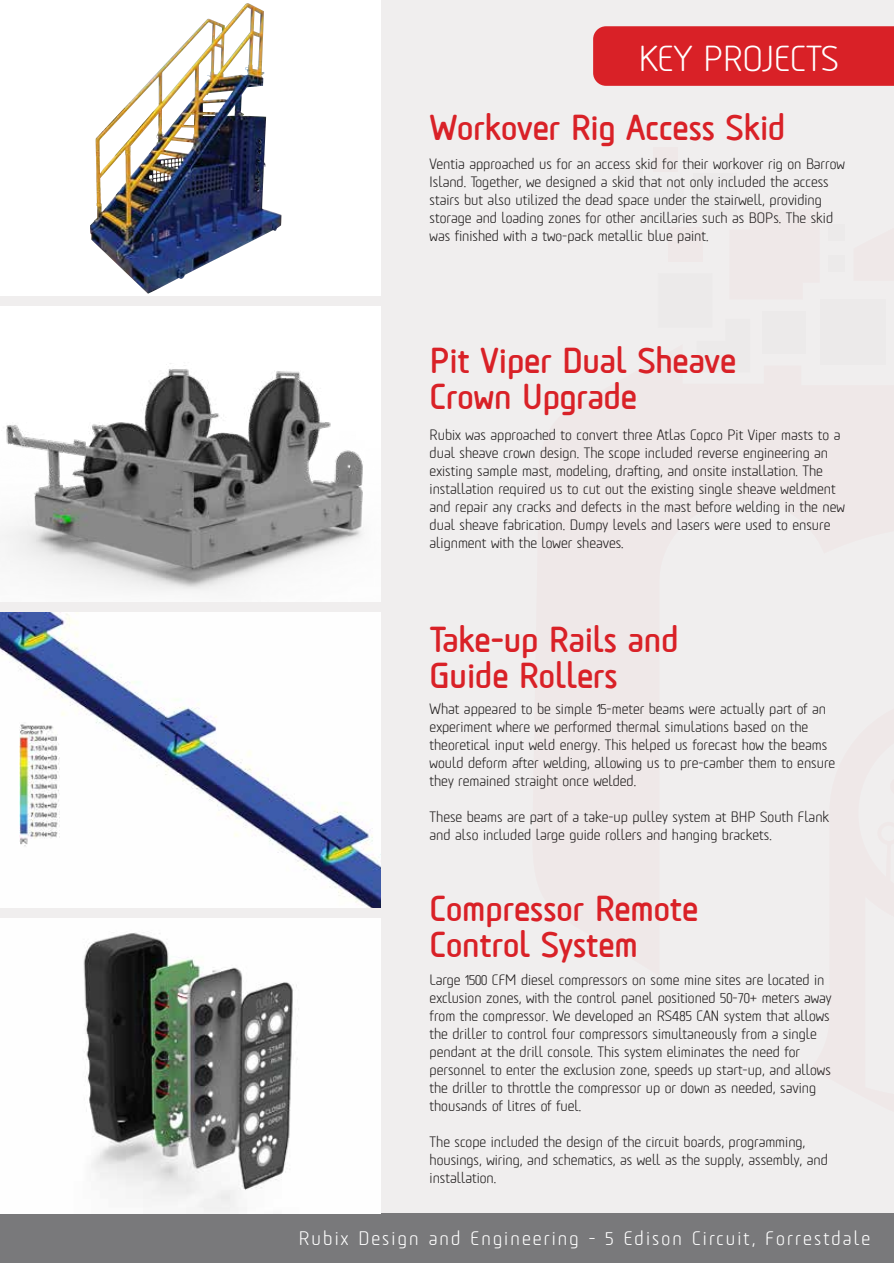
<style>
.page{position:relative;width:894px;height:1263px;background:#fff}
.page>*{position:absolute;margin:0;border:0;box-sizing:border-box;transform-origin:0 0}
.t1{font:700 36px/36px "Tadao";color:#d92127}
.t2{font:36px "Tadao";color:#fff}
.t3{font:19.5px "Tadao";letter-spacing:.11em;color:#fff}
.t4{font:15px/18px "Tadao";color:#221f1f}
</style>
<div class="page">
<div style="left:0;top:0;width:893px;height:1263px;background:#f0eeee"></div>
<div style="left:593px;top:26px;width:300px;height:60px;background:#d92127"></div>
<div style="left:819px;top:299px;width:66px;height:66px;background:#eceaea"></div>
<div style="left:657px;top:273px;width:55px;height:55px;background:#eceaea"></div>
<div style="left:762px;top:311px;width:43px;height:43px;background:#eceaea"></div>
<div style="left:693px;top:173px;width:43px;height:43px;background:#eceaea"></div>
<div style="left:668px;top:228px;width:34px;height:34px;background:#efe8e8"></div>
<div style="left:649px;top:181px;width:34px;height:34px;background:#eceaea"></div>
<div style="left:652px;top:147px;width:25px;height:25px;background:#efe8e8"></div>
<div style="left:617px;top:165px;width:25px;height:25px;background:#eceaea"></div>
<div style="left:828px;top:256px;width:16px;height:16px;background:#eceaea"></div>
<div style="left:828px;top:225px;width:16px;height:16px;background:#eceaea"></div>
<div style="left:0;top:1213px;width:893px;height:50px;background:#79797b"></div>
<div style="left:0;top:0;width:381px;height:295px;background:#fff"></div>
<img style="left:90px;top:3px;width:191px;height:291px">
<svg style="left:256px;top:170px;width:3px;height:21px"></svg>
<svg style="left:258px;top:140px;width:3px;height:14px"></svg>
<img style="left:0;top:306px;width:381px;height:295px">
<img style="left:0;top:918px;width:381px;height:295px">
<img style="left:0;top:612px;width:381px;height:295px">
<img style="left:20px;top:722px;width:40px;height:133px">
<h1 class="t2" style="left:638px;top:33px;width:201px">KEY PROJECTS</h1>
<h1 class="t1" style="left:429px;top:105px;width:357px">Workover Rig Access Skid</h1>
<p class="t4" style="left:429px;top:153px;width:416px">Ventia approached us for an access skid for their workover rig on Barrow Island. Together, we designed a skid that not only included the access stairs but also utilized the dead space under the stairwell, providing storage and loading zones for other ancillaries such as BOPs. The skid was finished with a two-pack metallic blue paint.</p>
<h1 class="t1" style="left:429px;top:339px;width:308px">Pit Viper Dual Sheave<br>Crown Upgrade</h1>
<p class="t4" style="left:429px;top:424px;width:416px">Rubix was approached to convert three Atlas Copco Pit Viper masts to a dual sheave crown design. The scope included reverse engineering an existing sample mast, modeling, drafting, and onsite installation. The installation required us to cut out the existing single sheave weldment and repair any cracks and defects in the mast before welding in the new dual sheave fabrication. Dumpy levels and lasers were used to ensure alignment with the lower sheaves.</p>
<h1 class="t1" style="left:429px;top:617px;width:250px">Take-up Rails and<br>Guide Rollers</h1>
<p class="t4" style="left:429px;top:699px;width:407px">What appeared to be simple 15-meter beams were actually part of an experiment where we performed thermal simulations based on the theoretical input weld energy. This helped us forecast how the beams would deform after welding, allowing us to pre-camber them to ensure they remained straight once welded.</p>
<p class="t4" style="left:429px;top:807px;width:401px">These beams are part of a take-up pulley system at BHP South Flank and also included large guide rollers and hanging brackets.</p>
<h1 class="t1" style="left:429px;top:886px;width:270px">Compressor Remote<br>Control System</h1>
<p class="t4" style="left:429px;top:970px;width:403px">Large 1500 CFM diesel compressors on some mine sites are located in exclusion zones, with the control panel positioned 50-70+ meters away from the compressor. We developed an RS485 CAN system that allows the driller to control four compressors simultaneously from a single pendant at the drill console. This system eliminates the need for personnel to enter the exclusion zone, speeds up start-up, and allows the driller to throttle the compressor up or down as needed, saving thousands of litres of fuel.</p>
<p class="t4" style="left:429px;top:1132px;width:399px">The scope included the design of the circuit boards, programming, housings, wiring, and schematics, as well as the supply, assembly, and installation.</p>
<h2 class="t3" style="left:299px;top:1224px;width:572px">Rubix Design and Engineering - 5 Edison Circuit, Forrestdale</h2>
</div>
